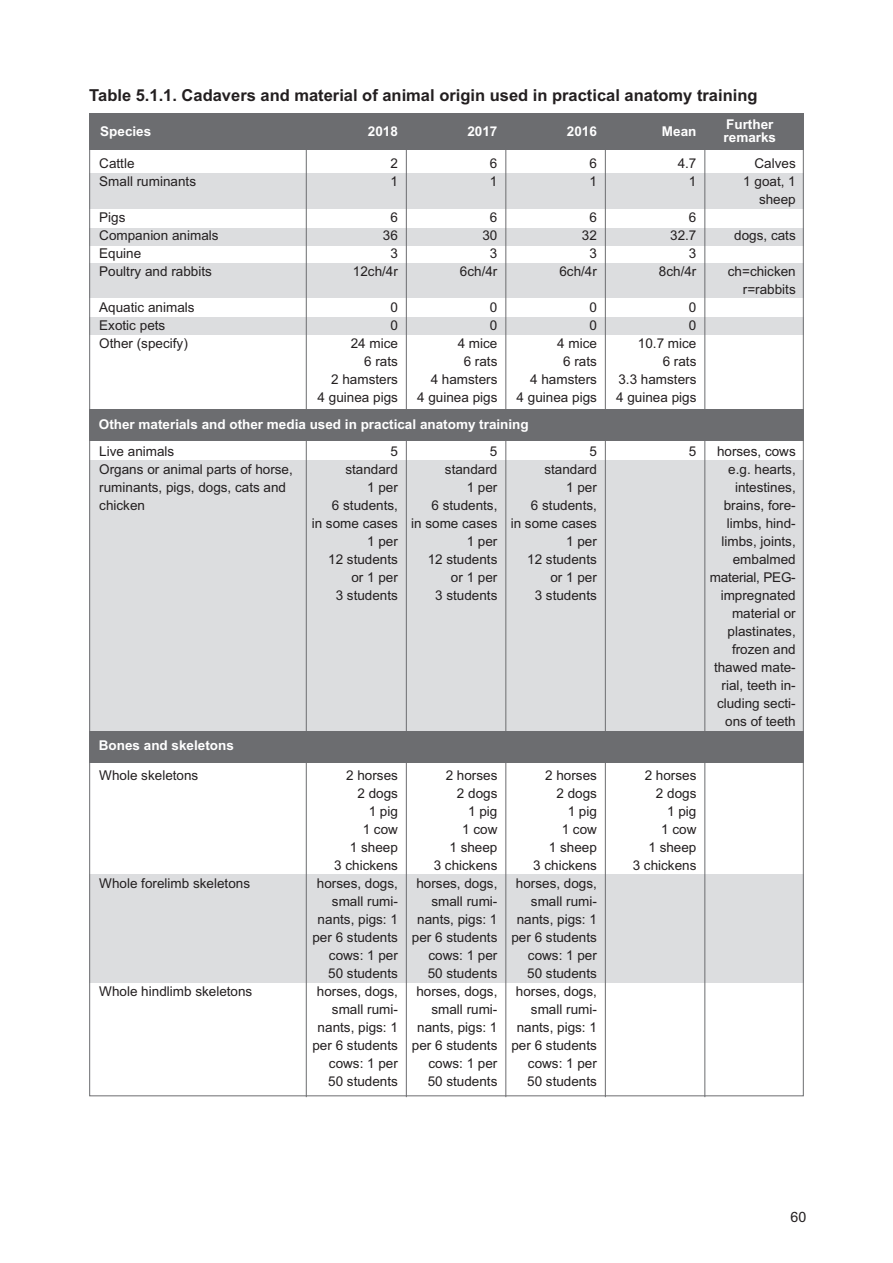
<style>
.page{position:relative;width:893px;height:1263px;background:#fff}
.page>*{position:absolute;margin:0;border:0;box-sizing:border-box;transform-origin:0 0}
.t1{font:700 16.5px "Arial";color:#231f20}
.t2{font:14.25px "Arial";color:#231f20}
.t3{font:13.5px/18px "Arial";color:#231f20;text-align:right}
.t4{font:700 13.5px/13.5px "Arial";color:#fff}
</style>
<div class="page">
<div style="left:90px;top:174px;width:714px;height:35px;background:#dcdddf"></div>
<div style="left:90px;top:228px;width:714px;height:17px;background:#dcdddf"></div>
<div style="left:90px;top:264px;width:714px;height:34px;background:#dcdddf"></div>
<div style="left:90px;top:317px;width:714px;height:17px;background:#dcdddf"></div>
<div style="left:90px;top:874px;width:714px;height:108px;background:#dcdddf"></div>
<div style="left:90px;top:410px;width:714px;height:31px;background:#6c6d70"></div>
<div style="left:90px;top:461px;width:714px;height:270px;background:#dcdddf"></div>
<div style="left:90px;top:113px;width:714px;height:37px;background:#6c6d70"></div>
<hr style="left:306px;top:124px;width:1px;height:973px;background:#6c6d70">
<hr style="left:406px;top:124px;width:1px;height:973px;background:#6c6d70">
<hr style="left:505px;top:124px;width:1px;height:973px;background:#6c6d70">
<hr style="left:605px;top:124px;width:1px;height:973px;background:#6c6d70">
<hr style="left:704px;top:124px;width:1px;height:973px;background:#6c6d70">
<div style="left:90px;top:731px;width:714px;height:31px;background:#6c6d70"></div>
<p class="t1" style="left:89px;top:90px;width:670px">Table 5.1.1. Cadavers and material of animal origin used in practical anatomy training</p>
<p class="t4" style="left:100px;top:126px;width:53px">Species</p>
<p class="t4" style="left:368px;top:126px;width:32px">2018</p>
<p class="t3" style="left:99px;top:156px;width:98px;text-align:left">Cattle<br>Small ruminants</p>
<p class="t3" style="left:99px;top:210px;width:121px;text-align:left">Pigs<br>Companion animals<br>Equine<br>Poultry and rabbits</p>
<p class="t3" style="left:99px;top:300px;width:97px;text-align:left">Aquatic animals<br>Exotic pets<br>Other (specify)</p>
<p class="t3" style="left:390px;top:156px;width:9px;text-align:left">2<br>1</p>
<p class="t3" style="left:353px;top:210px;width:47px">6<br>36<br>3<br>12ch/4r</p>
<p class="t3" style="left:318px;top:300px;width:82px">0<br>0<br>24 mice<br>6 rats<br>2 hamsters<br>4 guinea pigs</p>
<p class="t4" style="left:467px;top:126px;width:32px">2017</p>
<p class="t3" style="left:490px;top:156px;width:9px;text-align:left">6<br>1</p>
<p class="t3" style="left:460px;top:210px;width:39px">6<br>30<br>3<br>6ch/4r</p>
<p class="t3" style="left:417px;top:300px;width:82px">0<br>0<br>4 mice<br>6 rats<br>4 hamsters<br>4 guinea pigs</p>
<p class="t4" style="left:567px;top:126px;width:32px">2016</p>
<p class="t3" style="left:589px;top:156px;width:9px;text-align:left">6<br>1</p>
<p class="t3" style="left:559px;top:210px;width:39px">6<br>32<br>3<br>6ch/4r</p>
<p class="t3" style="left:517px;top:300px;width:82px">0<br>0<br>4 mice<br>6 rats<br>4 hamsters<br>4 guinea pigs</p>
<p class="t4" style="left:99px;top:419px;width:431px">Other materials and other media used in practical anatomy training</p>
<p class="t3" style="left:99px;top:444px;width:195px;text-align:left">Live animals<br>Organs or animal parts of horse, ruminants, pigs, dogs, cats and chicken</p>
<p class="t3" style="left:312px;top:444px;width:88px">5<br>standard<br>1 per<br>6 students,<br>in some cases<br>1 per<br>12 students<br>or 1 per<br>3 students</p>
<p class="t3" style="left:411px;top:444px;width:88px">5<br>standard<br>1 per<br>6 students,<br>in some cases<br>1 per<br>12 students<br>or 1 per<br>3 students</p>
<p class="t3" style="left:511px;top:444px;width:88px">5<br>standard<br>1 per<br>6 students,<br>in some cases<br>1 per<br>12 students<br>or 1 per<br>3 students</p>
<p class="t4" style="left:99px;top:740px;width:137px">Bones and skeletons</p>
<p class="t3" style="left:99px;top:768px;width:101px">Whole skeletons</p>
<p class="t3" style="left:99px;top:876px;width:152px">Whole forelimb skeletons</p>
<p class="t3" style="left:99px;top:984px;width:155px">Whole hindlimb skeletons</p>
<p class="t3" style="left:312px;top:768px;width:87px">2 horses<br>2 dogs<br>1 pig<br>1 cow<br>1 sheep<br>3 chickens horses, dogs, small rumi&shy;nants, pigs: 1 per 6 students cows: 1 per<br>50 students horses, dogs, small rumi&shy;nants, pigs: 1 per 6 students cows: 1 per<br>50 students</p>
<p class="t3" style="left:412px;top:768px;width:87px">2 horses<br>2 dogs<br>1 pig<br>1 cow<br>1 sheep<br>3 chickens horses, dogs, small rumi&shy;nants, pigs: 1 per 6 students cows: 1 per<br>50 students horses, dogs, small rumi&shy;nants, pigs: 1 per 6 students cows: 1 per<br>50 students</p>
<p class="t3" style="left:511px;top:768px;width:87px">2 horses<br>2 dogs<br>1 pig<br>1 cow<br>1 sheep<br>3 chickens horses, dogs, small rumi&shy;nants, pigs: 1 per 6 students cows: 1 per<br>50 students horses, dogs, small rumi&shy;nants, pigs: 1 per 6 students cows: 1 per<br>50 students</p>
<p class="t4" style="left:662px;top:126px;width:36px">Mean</p>
<p class="t3" style="left:678px;top:156px;width:20px">4.7<br>1</p>
<p class="t3" style="left:659px;top:210px;width:39px">6<br>32.7<br>3<br>8ch/4r</p>
<p class="t3" style="left:616px;top:300px;width:82px">0<br>0<br>10.7 mice<br>6 rats<br>3.3 hamsters<br>4 guinea pigs</p>
<p class="t4" style="left:724px;top:119px;width:54px">Further remarks</p>
<p class="t3" style="left:743px;top:156px;width:54px">Calves<br>1 goat, 1 sheep</p>
<p class="t3" style="left:734px;top:228px;width:63px">dogs, cats</p>
<p class="t3" style="left:728px;top:264px;width:69px">ch=chicken r=rabbits</p>
<p class="t3" style="left:689px;top:444px;width:9px">5</p>
<p class="t3" style="left:710px;top:444px;width:87px">horses, cows e.g. hearts, intestines, brains, fore&shy;limbs, hind&shy;limbs, joints, embalmed material, PEG&shy;impregnated material or plastinates, frozen and thawed mate&shy;rial, teeth in&shy;cluding secti&shy;ons of teeth</p>
<p class="t3" style="left:633px;top:768px;width:65px">2 horses<br>2 dogs<br>1 pig<br>1 cow<br>1 sheep<br>3 chickens</p>
<p class="t2" style="left:790px;top:1212px;width:17px">60</p>
</div>
